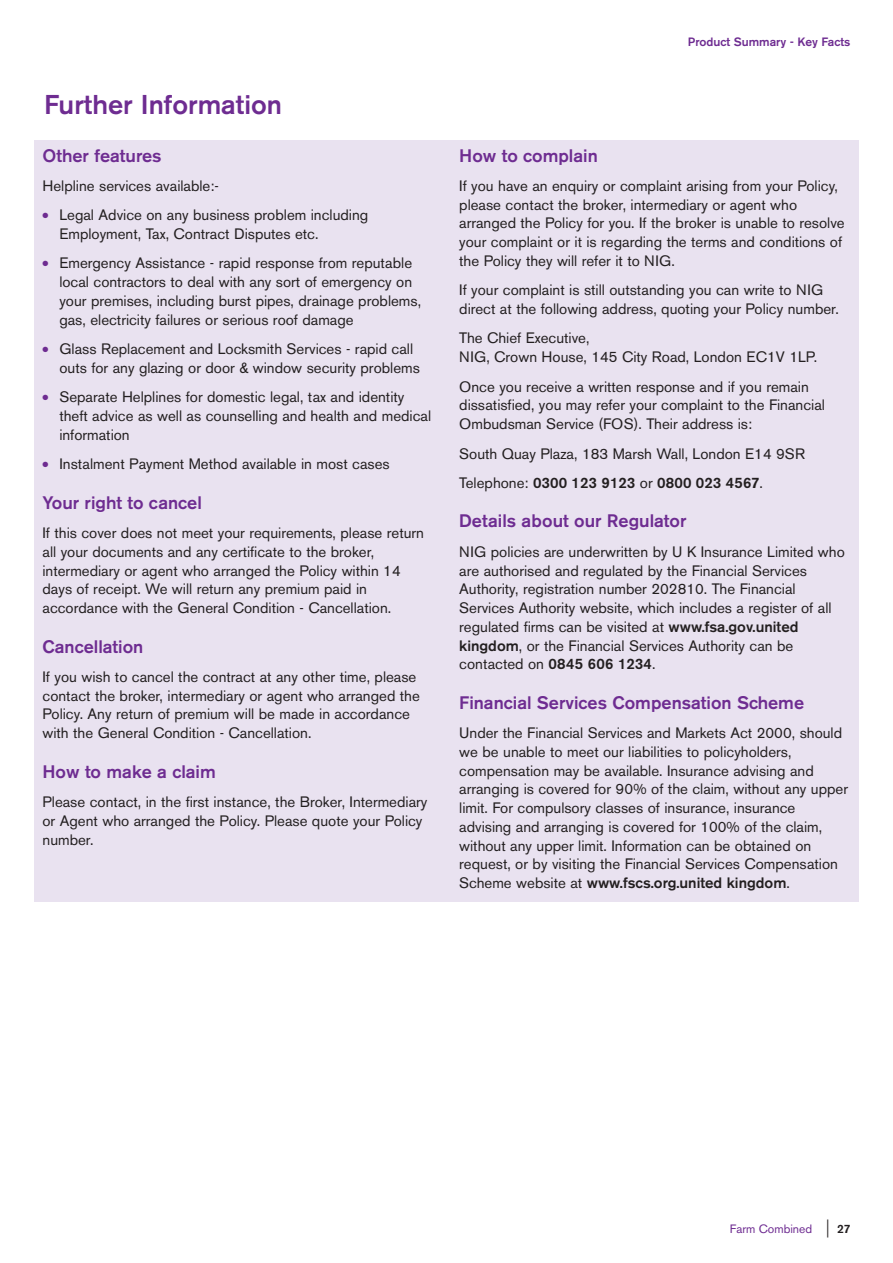
<style>
.page{position:relative;width:893px;height:1263px;background:#fff}
.page>*{position:absolute;margin:0;border:0;box-sizing:border-box;transform-origin:0 0}
.t1{font:500 27px "Akzidenz Grotesk BE";color:#6e2c91}
.t2{font:500 18px "Akzidenz Grotesk BE";color:#6e2c91}
.t3{font:15px/18.8px "Akzidenz Grotesk BE";color:#231f20}
.t4{font:500 12px "Akzidenz Grotesk BE";color:#6e2c91}
.t5{font:12px "Akzidenz Grotesk BE";color:#6e2c91}
.s1{color:#6e2c91}
.s2{font-weight:500}
.s3{font-size:18px;color:#231f20}
.s4{font-weight:500;color:#231f20}
</style>
<div class="page">
<div style="left:34px;top:140px;width:825px;height:761px;background:#e9e2f0"></div>
<h1 class="t1" style="left:44px;top:95px;width:240px">Further Information</h1>
<p class="t2" style="left:43px;top:149px;width:120px">Other features</p>
<p class="t3" style="left:43px;top:178px;width:178px">Helpline services available:-</p>
<p class="t3" style="left:59px;top:207px;width:310px;text-indent:-17px"><span class="s1">●</span> Legal Advice on any business problem including<br>Employment, Tax, Contract Disputes etc.</p>
<p class="t3" style="left:59px;top:255px;width:363px;text-indent:-17px"><span class="s1">●</span> Emergency Assistance - rapid response from reputable local contractors to deal with any sort of emergency on your premises, including burst pipes, drainage problems, gas, electricity failures or serious roof damage</p>
<p class="t3" style="left:59px;top:341px;width:362px;text-indent:-17px"><span class="s1">●</span> Glass Replacement and Locksmith Services - rapid call outs for any glazing or door &amp; window security problems</p>
<p class="t3" style="left:59px;top:389px;width:373px;text-indent:-17px"><span class="s1">●</span> Separate Helplines for domestic legal, tax and identity theft advice as well as counselling and health and medical information</p>
<p class="t3" style="left:43px;top:456px;width:349px"><span class="s1">●</span> Instalment Payment Method available in most cases</p>
<p class="t2" style="left:43px;top:496px;width:161px">Your right to cancel</p>
<p class="t3" style="left:43px;top:525px;width:383px">If this cover does not meet your requirements, please return all your documents and any certificate to the broker, intermediary or agent who arranged the Policy within 14 days of receipt. We will return any premium paid in accordance with the General Condition - Cancellation.</p>
<p class="t2" style="left:43px;top:640px;width:102px">Cancellation</p>
<p class="t3" style="left:43px;top:669px;width:379px">If you wish to cancel the contract at any other time, please contact the broker, intermediary or agent who arranged the Policy. Any return of premium will be made in accordance with the General Condition - Cancellation.</p>
<p class="t2" style="left:43px;top:765px;width:175px">How to make a claim</p>
<p class="t3" style="left:43px;top:794px;width:386px">Please contact, in the first instance, the Broker, Intermediary or Agent who arranged the Policy. Please quote your Policy number.</p>
<p class="t4" style="left:688px;top:37px;width:164px">Product Summary - Key Facts</p>
<p class="t2" style="left:459px;top:149px;width:140px">How to complain</p>
<p class="t3" style="left:459px;top:178px;width:387px">If you have an enquiry or complaint arising from your Policy, please contact the broker, intermediary or agent who arranged the Policy for you. If the broker is unable to resolve your complaint or it is regarding the terms and conditions of the Policy they will refer it to NIG.</p>
<p class="t3" style="left:459px;top:282px;width:381px">If your complaint is still outstanding you can write to NIG direct at the following address, quoting your Policy number.</p>
<p class="t3" style="left:459px;top:330px;width:359px">The Chief Executive,<br>NIG, Crown House, 145 City Road, London EC1V 1LP.</p>
<p class="t3" style="left:459px;top:379px;width:367px">Once you receive a written response and if you remain dissatisfied, you may refer your complaint to the Financial<br>Ombudsman Service (FOS). Their address is:</p>
<p class="t3" style="left:459px;top:440px;width:348px;line-height:29.4px">South Quay Plaza, 183 Marsh Wall, London E14 9SR<br>Telephone: <span class="s2">0300 123 9123</span> or <span class="s2">0800 023 4567</span>.</p>
<p class="t2" style="left:459px;top:515px;width:229px">Details about our Regulator</p>
<p class="t3" style="left:459px;top:544px;width:387px">NIG policies are underwritten by U K Insurance Limited who are authorised and regulated by the Financial Services Authority, registration number 202810. The Financial Services Authority website, which includes a register of all regulated firms can be visited at <span class="s2">www.fsa.gov.united kingdom</span>, or the Financial Services Authority can be contacted on <span class="s2">0845 606 1234</span>.</p>
<p class="t2" style="left:459px;top:696px;width:346px">Financial Services Compensation Scheme</p>
<p class="t3" style="left:459px;top:725px;width:390px">Under the Financial Services and Markets Act 2000, should we be unable to meet our liabilities to policyholders, compensation may be available. Insurance advising and arranging is covered for 90% of the claim, without any upper limit. For compulsory classes of insurance, insurance advising and arranging is covered for 100% of the claim, without any upper limit. Information can be obtained on request, or by visiting the Financial Services Compensation Scheme website at <span class="s2">www.fscs.org.united kingdom</span>.</p>
<p class="t5" style="left:730px;top:1225px;width:122px">Farm Combined <span class="s3">|</span> <span class="s4">27</span></p>
</div>
